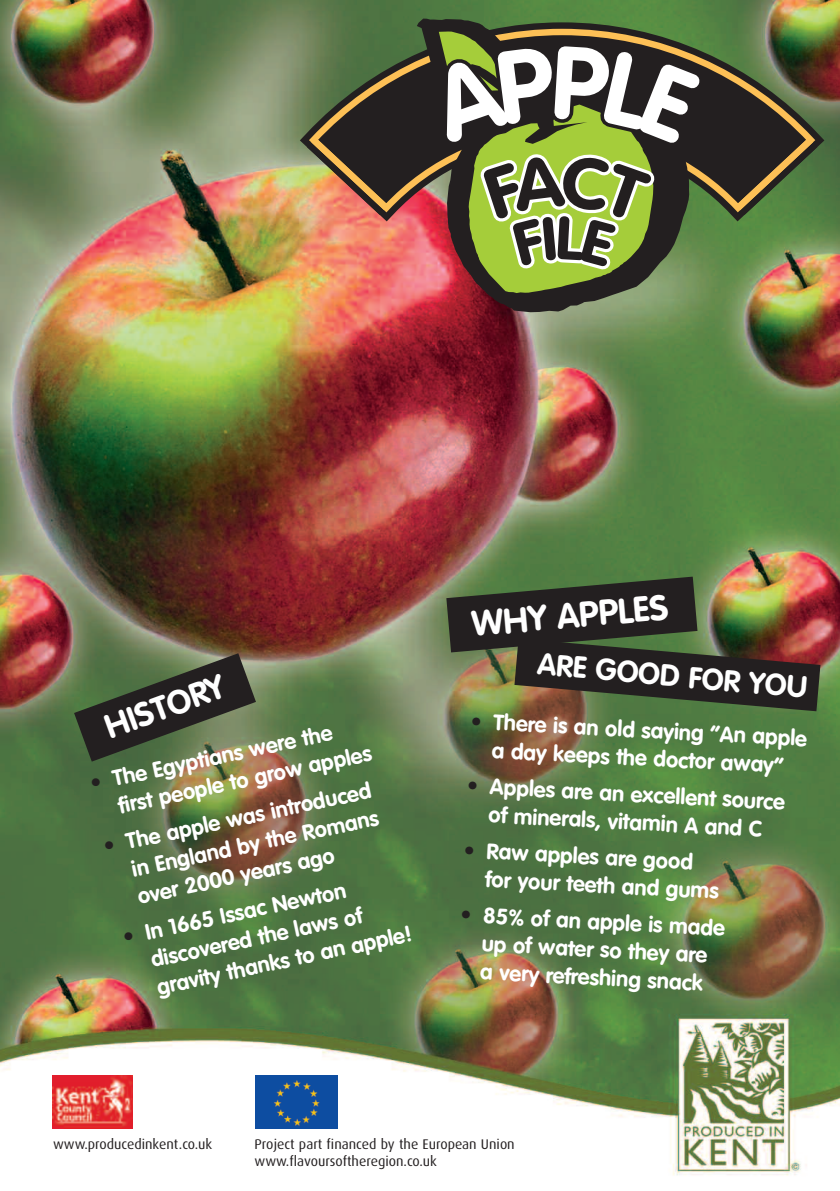
<style>
.page{position:relative;width:840px;height:1191px;background:#fff}
.page>*{position:absolute;margin:0;border:0;box-sizing:border-box;transform-origin:0 0}
.t1{font:700 35.2px "VAG Rounded";color:#fff}
.t2{font:700 33.4px "VAG Rounded";color:#fff}
.t3{font:700 30px "VAG Rounded";color:#fff}
.t4{font:700 22px/28px "VAG Rounded";color:#fff}
.t5{font:14px/16.8px "Dax";color:#231f20}
.s1{color:#231f20}
</style>
<div class="page">
<img style="left:0;top:0;width:839px;height:1176px">
<img style="left:255px;top:1075px;width:82px;height:53px">
<img style="left:52px;top:1075px;width:81px;height:53px">
<svg style="left:74px;top:653px;width:182px;height:108px;background:#48513b"></svg>
<img style="left:446px;top:576px;width:374px;height:135px">
<svg style="left:295px;top:13px;width:536px;height:222px;background:#687f48"></svg>
<svg style="left:304px;top:26px;width:515px;height:191px;background:#53603b"></svg>
<svg style="left:710px;top:113px;width:121px;height:122px;background:#495734"></svg>
<svg style="left:295px;top:113px;width:118px;height:122px;background:#856148"></svg>
<svg style="left:416px;top:19px;width:272px;height:293px;background:#685440"></svg>
<svg style="left:425px;top:32px;width:277px;height:261px;background:#677031"></svg>
<h2 class="t2" style="left:101px;top:714px;width:126px;rotate:-20deg">HISTORY</h2>
<p class="t4" style="left:110px;top:766px;width:260px;text-indent:-23px;rotate:-12deg"><span class="s1">•</span> The Egyptians were the first people to grow apples</p>
<p class="t4" style="left:123px;top:829px;width:253px;text-align:justify;text-indent:-23px;rotate:-12deg"><span class="s1">•</span> The apple was introduced in England by the Romans over 2000 years ago</p>
<p class="t4" style="left:143px;top:920px;width:262px;text-indent:-23px;rotate:-12deg"><span class="s1">•</span> In 1665 Issac Newton discovered the laws of gravity thanks to an apple!</p>
<h1 class="t1" style="left:470px;top:609px;width:199px;rotate:-5deg">WHY APPLES</h1>
<h3 class="t3" style="left:538px;top:651px;width:272px;rotate:5deg">ARE GOOD FOR YOU</h3>
<p class="t4" style="left:471px;top:708px;width:338px;text-align:center;rotate:3deg"><span class="s1">•</span> There is an old saying “An apple a day keeps the doctor away”</p>
<p class="t4" style="left:468px;top:773px;width:319px;text-align:center;rotate:3deg"><span class="s1">•</span> Apples are an excellent source of minerals, vitamin A and C</p>
<p class="t4" style="left:487px;top:838px;width:235px;text-indent:-23px;rotate:3deg"><span class="s1">•</span> Raw apples are good for your teeth and gums</p>
<p class="t4" style="left:461px;top:902px;width:266px;text-align:center;rotate:3deg"><span class="s1">•</span> 85% of an apple is made up of water so they are<br>a very refreshing snack</p>
<p class="t5" style="left:53px;top:1135px;width:160px">www.producedinkent.co.uk</p>
<p class="t5" style="left:254px;top:1135px;width:261px">Project part financed by the European Union www.flavoursoftheregion.co.uk</p>
</div>
